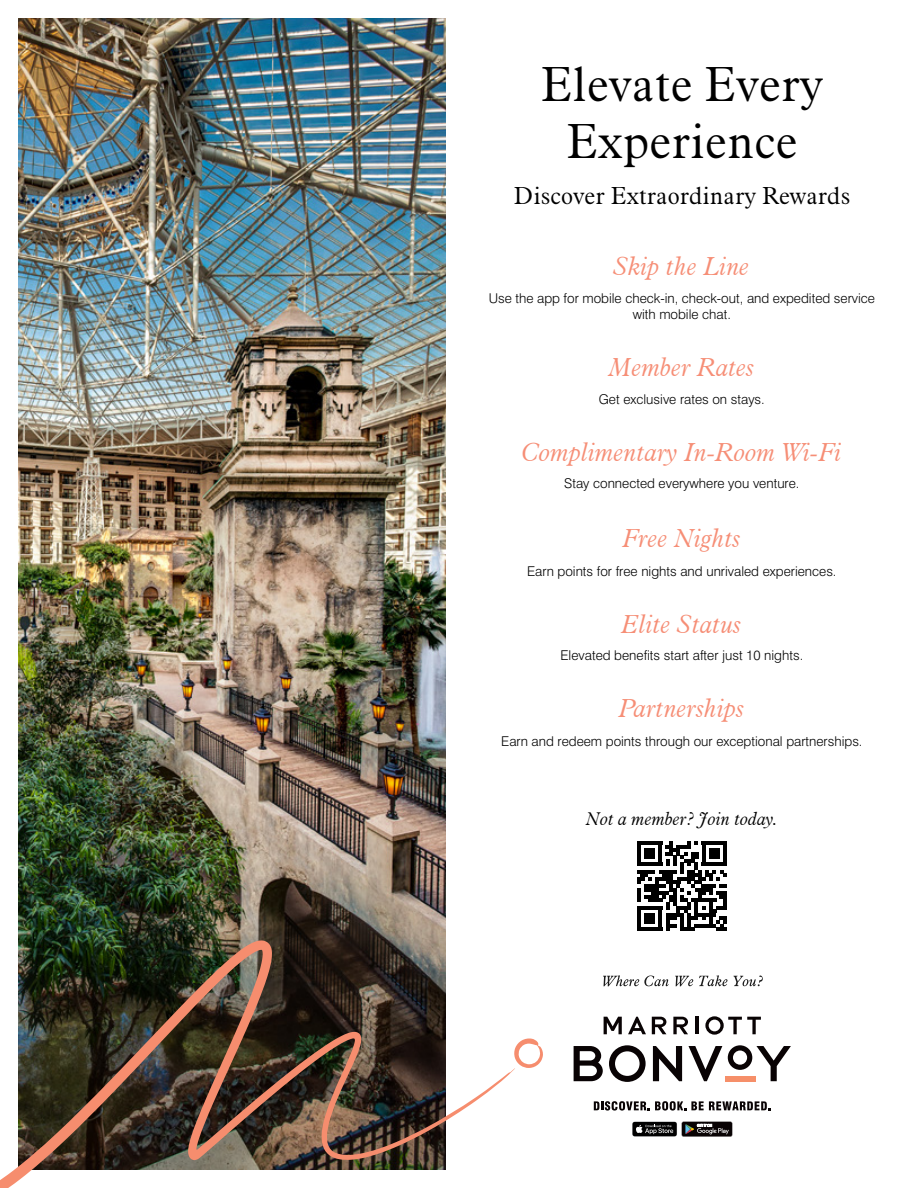
<style>
.page{position:relative;width:918px;height:1188px;background:#fff}
.page>*{position:absolute;margin:0;border:0;box-sizing:border-box;transform-origin:0 0}
.t1{font:300 48px/57.6px "Aldine 721 BT";color:#000;text-align:center}
.t2{font:italic 300 25.5px "Aldine 721 BT";color:#f68e76}
.t3{font:300 24px "Aldine 721 BT";color:#000}
.t4{font:italic 300 18px "Aldine 721 BT";color:#000}
.t5{font:300 13.5px/16.2px "Swiss 721 BT";color:#000;text-align:center}
</style>
<div class="page">
<img style="left:18px;top:18px;width:428px;height:922px">
<img style="left:0;top:940px;width:515px;height:248px">
<svg style="left:514px;top:1038px;width:29px;height:30px"></svg>
<svg style="left:603px;top:975px;width:66px;height:11px"></svg>
<svg style="left:675px;top:976px;width:18px;height:10px"></svg>
<svg style="left:699px;top:975px;width:28px;height:11px"></svg>
<svg style="left:733px;top:976px;width:30px;height:10px"></svg>
<svg style="left:632px;top:1122px;width:100px;height:15px"></svg>
<svg style="left:604px;top:1017px;width:18px;height:17px"></svg>
<hr style="left:696px;top:1017px;width:3px;height:17px;background:#090304">
<svg style="left:652px;top:1017px;width:14px;height:17px"></svg>
<svg style="left:628px;top:1017px;width:18px;height:17px"></svg>
<svg style="left:673px;top:1017px;width:15px;height:17px"></svg>
<svg style="left:705px;top:1016px;width:56px;height:19px"></svg>
<svg style="left:594px;top:1101px;width:176px;height:10px"></svg>
<svg style="left:574px;top:1046px;width:29px;height:35px"></svg>
<svg style="left:688px;top:1046px;width:34px;height:35px"></svg>
<svg style="left:609px;top:1045px;width:37px;height:37px"></svg>
<svg style="left:653px;top:1046px;width:29px;height:35px"></svg>
<div style="left:725px;top:1076px;width:31px;height:5px;background:#f68f69"></div>
<svg style="left:728px;top:1045px;width:63px;height:36px"></svg>
<svg style="left:637px;top:841px;width:90px;height:90px"></svg>
<hr style="left:637px;top:927px;width:25px;height:4px;background:#000">
<div style="left:644px;top:913px;width:11px;height:11px;background:#000"></div>
<h1 class="t1" style="left:541px;top:54px;width:284px">Elevate Every<br>Experience</h1>
<h3 class="t3" style="left:514px;top:181px;width:338px">Discover Extraordinary Rewards</h3>
<h2 class="t2" style="left:614px;top:251px;width:138px">Skip the Line</h2>
<p class="t5" style="left:489px;top:290px;width:388px">Use the app for mobile check-in, check-out, and expedited service with mobile chat.</p>
<h2 class="t2" style="left:609px;top:351px;width:147px">Member Rates</h2>
<p class="t5" style="left:599px;top:391px;width:167px">Get exclusive rates on stays.</p>
<h2 class="t2" style="left:522px;top:437px;width:321px">Complimentary In-Room Wi-Fi</h2>
<p class="t5" style="left:564px;top:475px;width:237px">Stay connected everywhere you venture.</p>
<h2 class="t2" style="left:623px;top:523px;width:120px">Free Nights</h2>
<p class="t5" style="left:527px;top:563px;width:311px">Earn points for free nights and unrivaled experiences.</p>
<h2 class="t2" style="left:622px;top:608px;width:121px">Elite Status</h2>
<p class="t5" style="left:560px;top:647px;width:244px">Elevated benefits start after just 10 nights.</p>
<h2 class="t2" style="left:619px;top:692px;width:127px">Partnerships</h2>
<p class="t5" style="left:501px;top:733px;width:363px">Earn and redeem points through our exceptional partnerships.</p>
<h3 class="t4" style="left:586px;top:808px;width:193px">Not a member? Join today.</h3>
</div>
